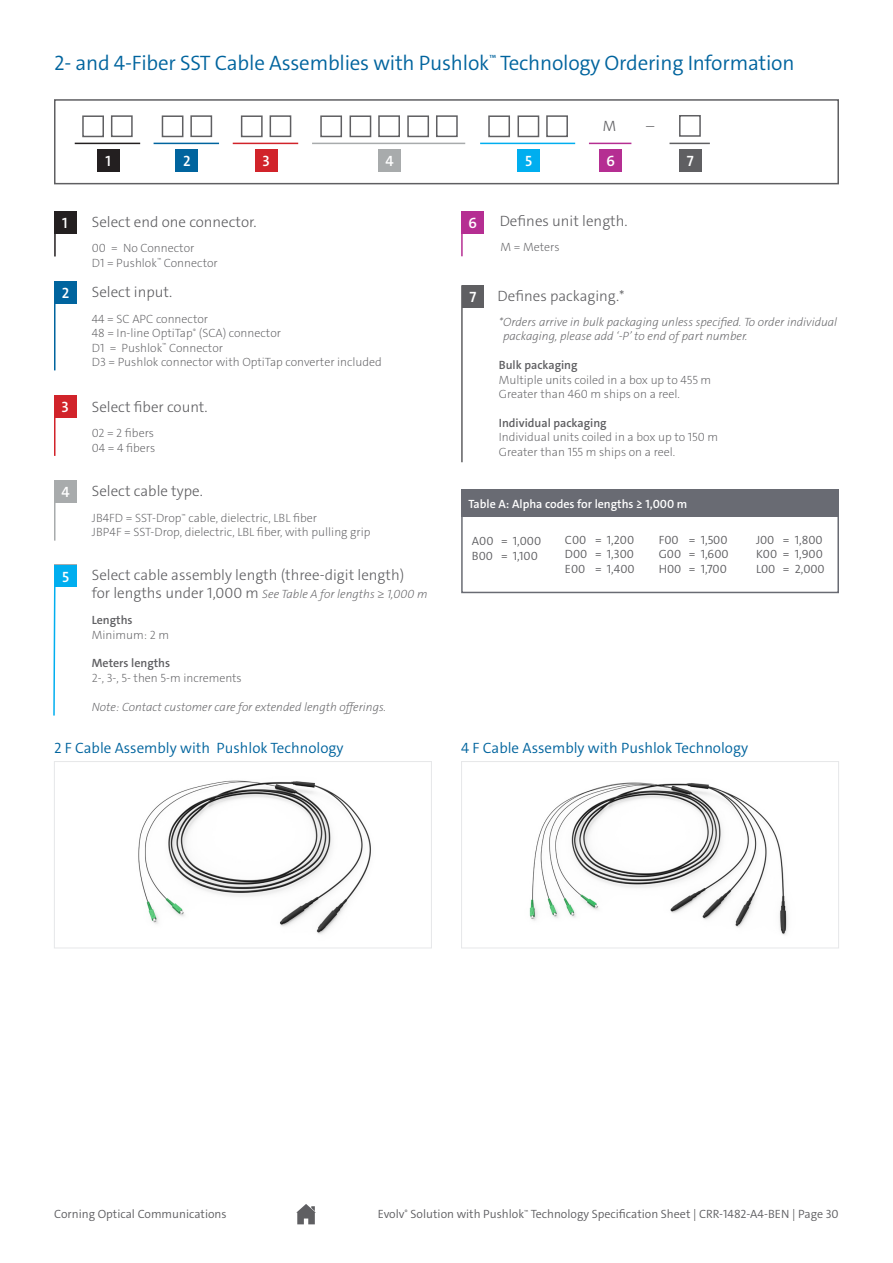
<style>
.page{position:relative;width:893px;height:1263px;background:#fff}
.page>*{position:absolute;margin:0;border:0;box-sizing:border-box;transform-origin:0 0}
.Subhead{font:300 21px "The Sans C4 s";letter-spacing:-.01em;color:#00649e}
.t1{font:300 15px "The Sans C4 s";color:#5f5f62}
.t2{font:300 15px "The Sans C4 s";color:#00649e}
.t3{font:600 15px "The Sans C4 s";color:#fff}
.t4{font:200 12px/14.4px "The Sans C4 s";color:#5f5f62}
.t5{font:300 12px "The Sans C4 s";color:#5f5f62}
.t6{font:italic 200 12px/14.4px "The Sans C4 s";color:#5f5f62}
.t7{font:600 12px "The Sans C4 s";color:#5f5f62}
.t8{font:600 12px "The Sans C4 s";color:#fff}
.s1{font-weight:300;font-style:normal;font-size:15px}
.s2{font-family:"Minion Pro";font-weight:400;font-style:normal}
</style>
<div class="page">
<svg style="left:296px;top:1204px;width:20px;height:20px"></svg>
<div style="left:461px;top:489px;width:378px;height:104px;border:2px solid #696b73"></div>
<div style="left:54px;top:211px;width:23px;height:23px;background:#231f20"></div>
<hr style="left:54px;top:234px;width:2px;height:22px;background:#231f20">
<div style="left:54px;top:281px;width:22px;height:23px;background:#00649e"></div>
<hr style="left:54px;top:303px;width:2px;height:67px;background:#00649e">
<div style="left:54px;top:395px;width:22px;height:23px;background:#d1232a"></div>
<hr style="left:54px;top:417px;width:2px;height:39px;background:#d1232a">
<hr style="left:461px;top:285px;width:2px;height:177px;background:#5f5f62">
<div style="left:54px;top:99px;width:785px;height:85px;border:2px solid #5f5f62"></div>
<hr style="left:75px;top:143px;width:65px;height:1px;background:#231f20">
<div style="left:97px;top:149px;width:22px;height:22px;background:#231f20"></div>
<hr style="left:154px;top:143px;width:65px;height:1px;background:#00649e">
<div style="left:176px;top:149px;width:22px;height:22px;background:#00649e"></div>
<hr style="left:480px;top:143px;width:95px;height:1px;background:#00aeef">
<div style="left:517px;top:149px;width:23px;height:22px;background:#00aeef"></div>
<hr style="left:589px;top:143px;width:42px;height:1px;background:#b52e92">
<div style="left:599px;top:149px;width:23px;height:22px;background:#b52e92"></div>
<div style="left:679px;top:115px;width:22px;height:22px;border:2px solid #5f5f62"></div>
<hr style="left:669px;top:143px;width:41px;height:1px;background:#5f5f62">
<div style="left:679px;top:149px;width:22px;height:22px;background:#5f5f62"></div>
<div style="left:488px;top:115px;width:22px;height:22px;border:2px solid #5f5f62"></div>
<div style="left:517px;top:115px;width:22px;height:22px;border:2px solid #5f5f62"></div>
<div style="left:546px;top:115px;width:22px;height:22px;border:2px solid #5f5f62"></div>
<div style="left:461px;top:489px;width:378px;height:27px;background:#696b73"></div>
<div style="left:54px;top:480px;width:22px;height:23px;background:#a8abac"></div>
<hr style="left:54px;top:503px;width:2px;height:38px;background:#a8abac">
<div style="left:54px;top:565px;width:22px;height:22px;background:#00aeef"></div>
<svg style="left:53px;top:587px;width:3px;height:129px"></svg>
<div style="left:461px;top:211px;width:23px;height:23px;background:#b52e92"></div>
<hr style="left:461px;top:232px;width:2px;height:24px;background:#b52e92">
<hr style="left:233px;top:143px;width:65px;height:1px;background:#d1232a">
<div style="left:255px;top:149px;width:22px;height:22px;background:#d1232a"></div>
<hr style="left:312px;top:143px;width:153px;height:1px;background:#a8abac">
<div style="left:378px;top:149px;width:23px;height:22px;background:#a8abac"></div>
<div style="left:462px;top:285px;width:22px;height:23px;background:#5f5f62"></div>
<div style="left:82px;top:115px;width:22px;height:22px;border:2px solid #5f5f62"></div>
<div style="left:111px;top:115px;width:22px;height:22px;border:2px solid #5f5f62"></div>
<div style="left:162px;top:115px;width:21px;height:22px;border:2px solid #5f5f62"></div>
<div style="left:190px;top:115px;width:22px;height:22px;border:2px solid #5f5f62"></div>
<div style="left:241px;top:115px;width:22px;height:22px;border:2px solid #5f5f62"></div>
<div style="left:270px;top:115px;width:21px;height:22px;border:2px solid #5f5f62"></div>
<div style="left:320px;top:115px;width:22px;height:22px;border:2px solid #5f5f62"></div>
<div style="left:350px;top:115px;width:21px;height:22px;border:2px solid #5f5f62"></div>
<div style="left:378px;top:115px;width:22px;height:22px;border:2px solid #5f5f62"></div>
<div style="left:407px;top:115px;width:22px;height:22px;border:2px solid #5f5f62"></div>
<div style="left:436px;top:115px;width:22px;height:22px;border:2px solid #5f5f62"></div>
<svg style="left:54px;top:761px;width:378px;height:188px"></svg>
<svg style="left:461px;top:761px;width:378px;height:188px"></svg>
<p class="Subhead" style="left:54px;top:49px;width:742px">2- and 4-Fiber SST Cable Assemblies with Pushlok<sup>™</sup> Technology Ordering Information</p>
<p class="t1" style="left:603px;top:117px;width:15px">M</p>
<p class="t1" style="left:646px;top:108px;width:10px">_</p>
<p class="t3" style="left:105px;top:151px;width:7px">1</p>
<p class="t3" style="left:183px;top:151px;width:9px">2</p>
<p class="t3" style="left:525px;top:151px;width:9px">5</p>
<p class="t3" style="left:606px;top:151px;width:10px">6</p>
<p class="t3" style="left:687px;top:151px;width:8px">7</p>
<p class="t3" style="left:262px;top:151px;width:9px">3</p>
<p class="t3" style="left:385px;top:151px;width:10px">4</p>
<p class="t3" style="left:62px;top:214px;width:7px">1</p>
<p class="t1" style="left:92px;top:212px;width:166px">Select end one connector.</p>
<p class="t4" style="left:92px;top:241px;width:128px">00 = No Connector<br>D1 = Pushlok<sup>™</sup> Connector</p>
<p class="t3" style="left:62px;top:283px;width:9px">2</p>
<p class="t1" style="left:92px;top:282px;width:82px">Select input.</p>
<p class="t4" style="left:92px;top:312px;width:118px">44 = SC APC connector</p>
<p class="t4" style="left:92px;top:326px;width:292px">48 = In-line OptiTap<sup>®</sup> (SCA) connector<br>D1 = Pushlok<sup>™</sup> Connector<br>D3 = Pushlok connector with OptiTap converter included</p>
<p class="t3" style="left:62px;top:397px;width:9px">3</p>
<p class="t1" style="left:92px;top:397px;width:117px">Select fiber count.</p>
<p class="t4" style="left:92px;top:426px;width:65px">02 = 2 fibers<br>04 = 4 fibers</p>
<p class="t3" style="left:61px;top:483px;width:10px">4</p>
<p class="t1" style="left:92px;top:481px;width:113px">Select cable type.</p>
<p class="t4" style="left:92px;top:511px;width:280px">JB4FD = SST-Drop<sup>™</sup> cable, dielectric, LBL fiber<br>JBP4F = SST-Drop, dielectric, LBL fiber, with pulling grip</p>
<p class="t1" style="left:92px;top:566px;width:314px">Select cable assembly length (three-digit length)</p>
<p class="t6" style="left:92px;top:587px;width:337px"><span class="s1">for lengths under 1,000 m</span> See Table A for lengths <span class="s2">≥</span> 1,000 m</p>
<p class="t3" style="left:62px;top:567px;width:9px">5</p>
<p class="t7" style="left:92px;top:612px;width:42px">Lengths</p>
<p class="t4" style="left:92px;top:627px;width:79px">Minimum: 2 m</p>
<p class="t7" style="left:92px;top:656px;width:80px">Meters lengths</p>
<p class="t4" style="left:92px;top:671px;width:152px">2-, 3-, 5- then 5-m increments</p>
<p class="t6" style="left:92px;top:699px;width:296px">Note: Contact customer care for extended length offerings.</p>
<p class="t3" style="left:468px;top:213px;width:10px">6</p>
<p class="t3" style="left:469px;top:287px;width:8px">7</p>
<p class="t1" style="left:500px;top:211px;width:129px">Defines unit length.</p>
<p class="t4" style="left:500px;top:240px;width:61px">M = Meters</p>
<p class="t1" style="left:498px;top:286px;width:129px">Defines packaging.*</p>
<p class="t6" style="left:503px;top:315px;width:336px;text-indent:-4px">*Orders arrive in bulk packaging unless specified. To order individual packaging, please add ‘-P’ to end of part number.</p>
<p class="t7" style="left:499px;top:357px;width:80px">Bulk packaging</p>
<p class="t4" style="left:499px;top:372px;width:214px">Multiple units coiled in a box up to 455 m</p>
<p class="t4" style="left:499px;top:387px;width:183px">Greater than 460 m ships on a reel.</p>
<p class="t7" style="left:499px;top:415px;width:109px">Individual packaging</p>
<p class="t4" style="left:499px;top:430px;width:221px">Individual units coiled in a box up to 150 m</p>
<p class="t4" style="left:499px;top:444px;width:178px">Greater than 155 m ships on a reel.</p>
<p class="t8" style="left:468px;top:496px;width:220px">Table A: Alpha codes for lengths ≥ 1,000 m</p>
<p class="t5" style="left:472px;top:533px;width:23px">A00</p>
<p class="t5" style="left:472px;top:548px;width:23px">B00</p>
<p class="t5" style="left:565px;top:532px;width:23px">C00</p>
<p class="t5" style="left:565px;top:546px;width:24px">D00</p>
<p class="t5" style="left:565px;top:561px;width:22px">E00</p>
<p class="t5" style="left:595px;top:532px;width:41px">= 1,200</p>
<p class="t5" style="left:595px;top:546px;width:40px">= 1,300</p>
<p class="t5" style="left:595px;top:561px;width:41px">= 1,400</p>
<p class="t5" style="left:659px;top:532px;width:21px">F00</p>
<p class="t5" style="left:659px;top:546px;width:24px">G00</p>
<p class="t5" style="left:659px;top:561px;width:24px">H00</p>
<p class="t5" style="left:689px;top:532px;width:40px">= 1,500</p>
<p class="t5" style="left:689px;top:546px;width:41px">= 1,600</p>
<p class="t5" style="left:689px;top:561px;width:39px">= 1,700</p>
<p class="t5" style="left:501px;top:533px;width:42px">= 1,000</p>
<p class="t5" style="left:501px;top:548px;width:38px">= 1,100</p>
<p class="t5" style="left:783px;top:532px;width:41px">= 1,800</p>
<p class="t5" style="left:783px;top:547px;width:41px">= 1,900</p>
<p class="t5" style="left:783px;top:561px;width:43px">= 2,000</p>
<p class="t5" style="left:756px;top:532px;width:20px">J00</p>
<p class="t5" style="left:756px;top:547px;width:23px">K00</p>
<p class="t5" style="left:756px;top:561px;width:21px">L00</p>
<p class="t2" style="left:54px;top:738px;width:291px">2 F Cable Assembly with Pushlok Technology</p>
<p class="t2" style="left:461px;top:738px;width:288px">4 F Cable Assembly with Pushlok Technology</p>
<p class="t5" style="left:54px;top:1206px;width:174px">Corning Optical Communications</p>
<p class="t5" style="left:378px;top:1206px;width:462px">Evolv<sup>®</sup> Solution with Pushlok<sup>™</sup> Technology Specification Sheet | CRR-1482-A4-BEN | Page 30</p>
</div>
